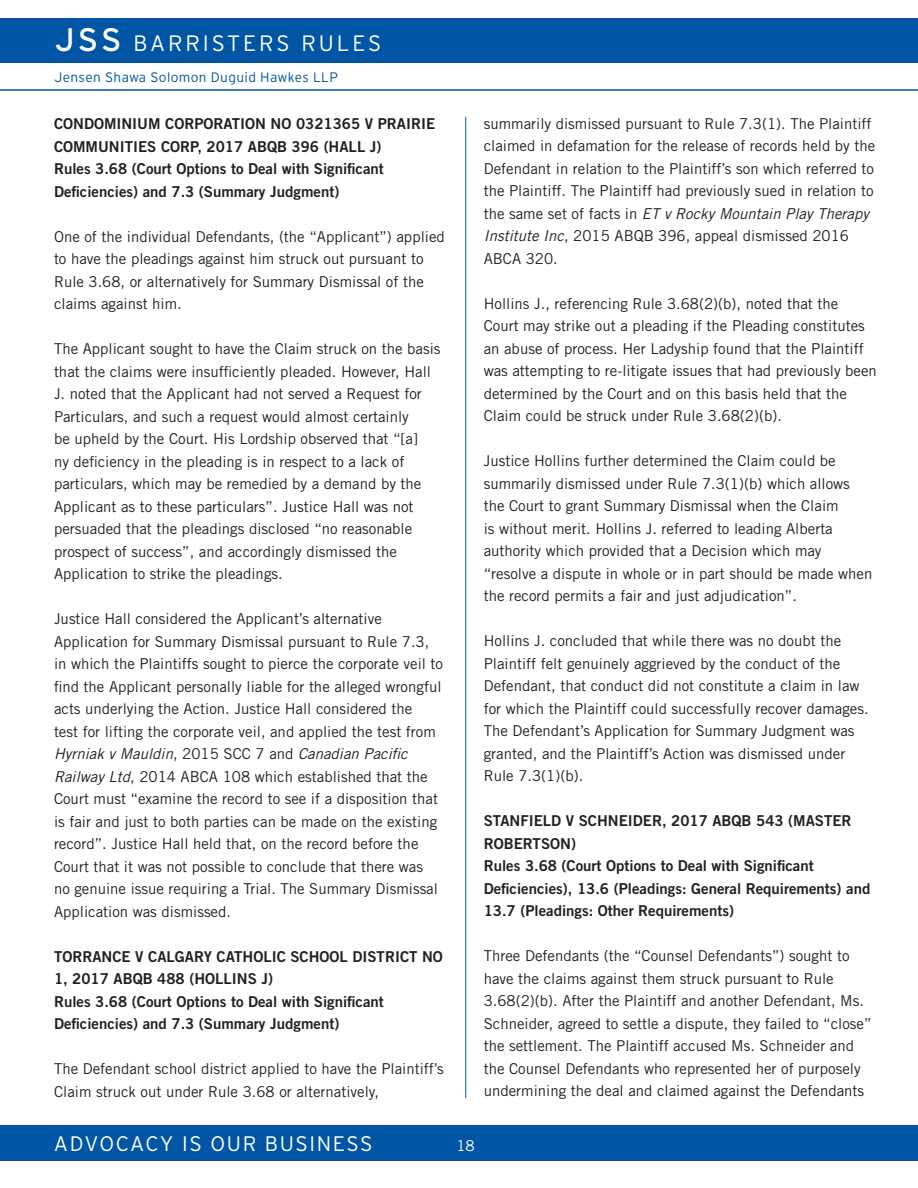
<style>
.page{position:relative;width:918px;height:1188px;background:#fff}
.page>*{position:absolute;margin:0;border:0;box-sizing:border-box;transform-origin:0 0}
.t1{font:300 22.2px "Interstate";letter-spacing:.13em;color:#fff}
.t2{font:300 21px "Interstate";letter-spacing:.075em;color:#fff}
.t3{font:15px/22.5px "Trade Gothic";color:#231f20}
.t4{font:15px/22.5px "Trade Gothic Bold Two";color:#231f20}
.t5{font:15px "Trade Gothic";color:#fff}
.t6{font:300 13.65px "Interstate";letter-spacing:.025em;color:#0155a5}
.s1{font-weight:400;font-size:32.55px}
.s2{font-style:italic}
</style>
<div class="page">
<div style="left:0;top:1125px;width:918px;height:36px;background:#0155a5"></div>
<hr style="left:0;top:89px;width:918px;height:2px;background:#0155a5">
<div style="left:0;top:18px;width:918px;height:44px;background:#0155a5"></div>
<hr style="left:465px;top:117px;width:1px;height:981px;background:#0155a5">
<h1 class="t1" style="left:55px;top:31px;width:328px"><span class="s1">JSS</span> BARRISTERS RULES</h1>
<p class="t6" style="left:55px;top:70px;width:285px">Jensen Shawa Solomon Duguid Hawkes LLP</p>
<p class="t4" style="left:54px;top:112px;width:383px">CONDOMINIUM CORPORATION NO 0321365 V PRAIRIE<br>COMMUNITIES CORP, 2017 ABQB 396 (HALL J)</p>
<p class="t4" style="left:54px;top:157px;width:331px">Rules 3.68 (Court Options to Deal with Significant<br>Deficiencies) and 7.3 (Summary Judgment)</p>
<p class="t3" style="left:54px;top:225px;width:392px">One of the individual Defendants, (the “Applicant”) applied to have the pleadings against him struck out pursuant to Rule 3.68, or alternatively for Summary Dismissal of the claims against him.</p>
<p class="t3" style="left:54px;top:337px;width:388px">The Applicant sought to have the Claim struck on the basis that the claims were insufficiently pleaded. However, Hall J. noted that the Applicant had not served a Request for Particulars, and such a request would almost certainly<br>be upheld by the Court. His Lordship observed that “[a]<br>ny deficiency in the pleading is in respect to a lack of particulars, which may be remedied by a demand by the Applicant as to these particulars”. Justice Hall was not persuaded that the pleadings disclosed “no reasonable prospect of success”, and accordingly dismissed the Application to strike the pleadings.</p>
<p class="t3" style="left:54px;top:607px;width:391px">Justice Hall considered the Applicant’s alternative Application for Summary Dismissal pursuant to Rule 7.3, in which the Plaintiffs sought to pierce the corporate veil to find the Applicant personally liable for the alleged wrongful acts underlying the Action. Justice Hall considered the<br>test for lifting the corporate veil, and applied the test from <span class="s2">Hyrniak v Mauldin</span>, 2015 SCC 7 and <span class="s2">Canadian Pacific Railway Ltd</span>, 2014 ABCA 108 which established that the Court must “examine the record to see if a disposition that is fair and just to both parties can be made on the existing record”. Justice Hall held that, on the record before the Court that it was not possible to conclude that there was<br>no genuine issue requiring a Trial. The Summary Dismissal Application was dismissed.</p>
<p class="t4" style="left:54px;top:945px;width:390px">TORRANCE V CALGARY CATHOLIC SCHOOL DISTRICT NO<br>1, 2017 ABQB 488 (HOLLINS J)</p>
<p class="t4" style="left:54px;top:990px;width:331px">Rules 3.68 (Court Options to Deal with Significant<br>Deficiencies) and 7.3 (Summary Judgment)</p>
<p class="t3" style="left:54px;top:1057px;width:391px">The Defendant school district applied to have the Plaintiff’s<br>Claim struck out under Rule 3.68 or alternatively,</p>
<p class="t3" style="left:484px;top:112px;width:393px">summarily dismissed pursuant to Rule 7.3(1). The Plaintiff claimed in defamation for the release of records held by the Defendant in relation to the Plaintiff’s son which referred to the Plaintiff. The Plaintiff had previously sued in relation to the same set of facts in <span class="s2">ET v Rocky Mountain Play Therapy Institute Inc</span>, 2015 ABQB 396, appeal dismissed 2016<br>ABCA 320.</p>
<p class="t3" style="left:484px;top:292px;width:395px">Hollins J., referencing Rule 3.68(2)(b), noted that the<br>Court may strike out a pleading if the Pleading constitutes an abuse of process. Her Ladyship found that the Plaintiff was attempting to re-litigate issues that had previously been determined by the Court and on this basis held that the Claim could be struck under Rule 3.68(2)(b).</p>
<p class="t3" style="left:484px;top:449px;width:390px">Justice Hollins further determined the Claim could be summarily dismissed under Rule 7.3(1)(b) which allows the Court to grant Summary Dismissal when the Claim<br>is without merit. Hollins J. referred to leading Alberta authority which provided that a Decision which may “resolve a dispute in whole or in part should be made when the record permits a fair and just adjudication”.</p>
<p class="t3" style="left:484px;top:629px;width:386px">Hollins J. concluded that while there was no doubt the Plaintiff felt genuinely aggrieved by the conduct of the Defendant, that conduct did not constitute a claim in law for which the Plaintiff could successfully recover damages.<br>The Defendant’s Application for Summary Judgment was granted, and the Plaintiff’s Action was dismissed under Rule 7.3(1)(b).</p>
<p class="t4" style="left:484px;top:809px;width:369px">STANFIELD V SCHNEIDER, 2017 ABQB 543 (MASTER<br>ROBERTSON)</p>
<p class="t4" style="left:484px;top:854px;width:388px">Rules 3.68 (Court Options to Deal with Significant<br>Deficiencies), 13.6 (Pleadings: General Requirements) and<br>13.7 (Pleadings: Other Requirements)</p>
<p class="t3" style="left:484px;top:944px;width:389px">Three Defendants (the “Counsel Defendants”) sought to have the claims against them struck pursuant to Rule 3.68(2)(b). After the Plaintiff and another Defendant, Ms.<br>Schneider, agreed to settle a dispute, they failed to “close” the settlement. The Plaintiff accused Ms. Schneider and the Counsel Defendants who represented her of purposely undermining the deal and claimed against the Defendants</p>
<h2 class="t2" style="left:54px;top:1132px;width:320px">ADVOCACY IS OUR BUSINESS</h2>
<p class="t5" style="left:456px;top:1137px;width:20px">18</p>
</div>
